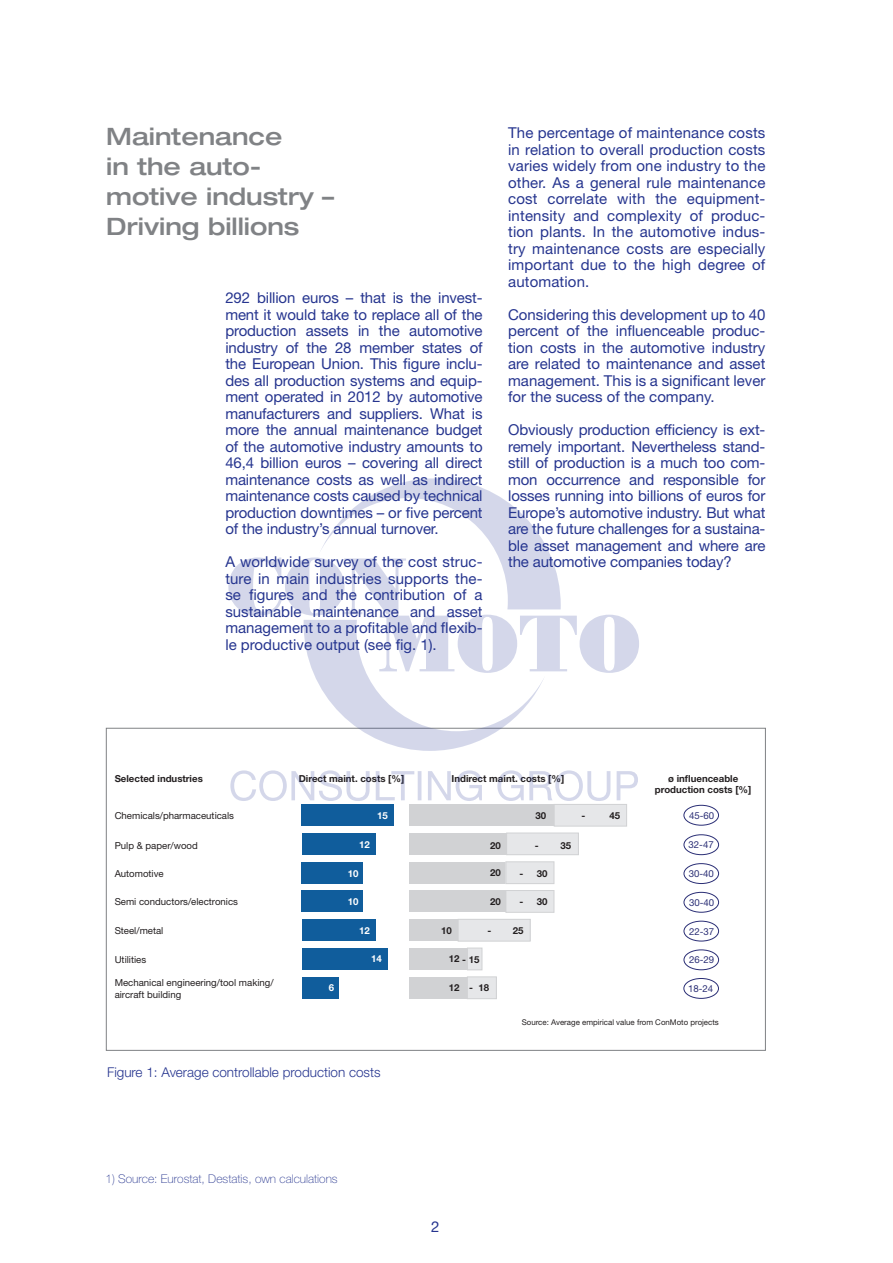
<style>
.page{position:relative;width:893px;height:1263px;background:#fff}
.page>*{position:absolute;margin:0;border:0;box-sizing:border-box;transform-origin:0 0}
.t1{font:500 expanded 24px/30px "Helvetica Neue LT Std";color:#808285}
.t2{font:15px/16.5px "Helvetica Neue LT Std";color:#26358f;text-align:justify}
.t3{font:300 13.5px "Helvetica Neue LT Std";color:#26358f}
.t4{font:100 12px "Helvetica Neue LT Std";color:#26358f}
.t5{font:9.6px/11.6px "Helvetica Neue LT Std";color:#231f20}
.t6{font:700 9.6px/11.6px "Helvetica Neue LT Std";color:#231f20;text-align:center}
.t7{font:9.6px "Helvetica Neue LT Std";color:#2a2e75}
.t8{font:700 9.6px "Helvetica Neue LT Std";color:#fff}
.t9{font:7.95px "Helvetica Neue LT Std";color:#231f20}
</style>
<div class="page">
<div style="left:506px;top:890px;width:48px;height:22px;background:#e6e7e9"></div>
<div style="left:506px;top:890px;width:48px;height:22px;border:1px solid #d1d2d4"></div>
<div style="left:409px;top:919px;width:49px;height:22px;background:#d1d2d4"></div>
<div style="left:409px;top:890px;width:97px;height:22px;background:#d1d2d4"></div>
<div style="left:409px;top:862px;width:97px;height:22px;background:#d1d2d4"></div>
<div style="left:409px;top:833px;width:98px;height:22px;background:#d1d2d4"></div>
<div style="left:302px;top:804px;width:92px;height:22px;background:#105d9c"></div>
<div style="left:302px;top:833px;width:73px;height:22px;background:#105d9c"></div>
<div style="left:302px;top:862px;width:61px;height:22px;background:#105d9c"></div>
<div style="left:302px;top:890px;width:61px;height:22px;background:#105d9c"></div>
<div style="left:302px;top:948px;width:85px;height:22px;background:#105d9c"></div>
<div style="left:302px;top:977px;width:37px;height:21px;background:#105d9c"></div>
<div style="left:302px;top:919px;width:73px;height:22px;background:#105d9c"></div>
<div style="left:409px;top:804px;width:145px;height:22px;background:#d1d2d4"></div>
<div style="left:554px;top:804px;width:73px;height:22px;background:#e6e7e9"></div>
<div style="left:554px;top:804px;width:73px;height:22px;border:1px solid #d1d2d4"></div>
<div style="left:507px;top:833px;width:71px;height:22px;background:#e6e7e9"></div>
<div style="left:506px;top:833px;width:72px;height:22px;border:1px solid #d1d2d4"></div>
<div style="left:506px;top:862px;width:48px;height:22px;background:#e6e7e9"></div>
<div style="left:506px;top:862px;width:48px;height:22px;border:1px solid #d1d2d4"></div>
<div style="left:458px;top:919px;width:72px;height:22px;background:#e6e7e9"></div>
<div style="left:458px;top:919px;width:72px;height:22px;border:1px solid #d1d2d4"></div>
<div style="left:409px;top:948px;width:58px;height:22px;background:#d1d2d4"></div>
<div style="left:467px;top:948px;width:15px;height:22px;background:#e6e7e9"></div>
<div style="left:467px;top:948px;width:15px;height:22px;border:1px solid #d1d2d4"></div>
<div style="left:409px;top:977px;width:58px;height:22px;background:#d1d2d4"></div>
<div style="left:467px;top:977px;width:29px;height:22px;background:#e6e7e9"></div>
<div style="left:467px;top:977px;width:29px;height:22px;border:1px solid #d1d2d4"></div>
<div style="left:684px;top:805px;width:35px;height:20px;border:1px solid #2a2e75;border-radius:50%"></div>
<div style="left:684px;top:834px;width:35px;height:21px;border:1px solid #2a2e75;border-radius:50%"></div>
<div style="left:684px;top:863px;width:35px;height:21px;border:1px solid #2a2e75;border-radius:50%"></div>
<div style="left:684px;top:892px;width:35px;height:20px;border:1px solid #2a2e75;border-radius:50%"></div>
<div style="left:684px;top:921px;width:35px;height:20px;border:1px solid #2a2e75;border-radius:50%"></div>
<div style="left:684px;top:950px;width:35px;height:20px;border:1px solid #2a2e75;border-radius:50%"></div>
<div style="left:684px;top:978px;width:35px;height:20px;border:1px solid #2a2e75;border-radius:50%"></div>
<svg style="left:228px;top:478px;width:411px;height:323px"></svg>
<p class="t1" style="left:106px;top:121px;width:178px">Maintenance</p>
<p class="t1" style="left:106px;top:151px;width:229px">in the auto&shy;motive industry –</p>
<p class="t1" style="left:106px;top:211px;width:195px">Driving billions</p>
<p class="t2" style="left:225px;top:289px;width:259px">292 billion euros – that is the invest&shy;ment it would take to replace all of the production assets in the automotive industry of the 28 member states of the European Union. This figure inclu&shy;des all production systems and equip&shy;ment operated in 2012 by automotive manufacturers and suppliers. What is more the annual maintenance budget of the automotive industry amounts to 46,4 billion euros – covering all direct maintenance costs as well as indirect maintenance costs caused by technical production downtimes – or five percent of the industry’s annual turnover.</p>
<p class="t2" style="left:225px;top:553px;width:259px">A worldwide survey of the cost struc&shy;ture in main industries supports the&shy;se figures and the contribution of a sustainable maintenance and asset management to a profitable and flexib&shy;le productive output (see fig. 1).</p>
<p class="t2" style="left:508px;top:124px;width:259px">The percentage of maintenance costs in relation to overall production costs varies widely from one industry to the other. As a general rule maintenance cost correlate with the equipment&shy;intensity and complexity of produc&shy;tion plants. In the automotive indus&shy;try maintenance costs are especially important due to the high degree of automation.</p>
<p class="t2" style="left:508px;top:306px;width:259px">Considering this development up to 40 percent of the influenceable produc&shy;tion costs in the automotive industry are related to maintenance and asset management. This is a significant lever for the sucess of the company.</p>
<p class="t2" style="left:508px;top:421px;width:259px">Obviously production efficiency is ext&shy;remely important. Nevertheless stand&shy;still of production is a much too com&shy;mon occurrence and responsible for losses running into billions of euros for Europe’s automotive industry. But what are the future challenges for a sustaina&shy;ble asset management and where are the automotive companies today?</p>
<p class="t6" style="left:115px;top:772px;width:90px">Selected industries</p>
<p class="t6" style="left:299px;top:772px;width:107px">Direct maint. costs [%]</p>
<p class="t6" style="left:452px;top:772px;width:114px">Indirect maint. costs [%]</p>
<p class="t6" style="left:655px;top:772px;width:98px">ø influenceable production costs [%]</p>
<p class="t5" style="left:115px;top:810px;width:121px">Chemicals/pharmaceuticals</p>
<p class="t5" style="left:115px;top:839px;width:85px">Pulp &amp; paper/wood</p>
<p class="t5" style="left:115px;top:867px;width:51px">Automotive</p>
<p class="t6" style="left:535px;top:809px;width:12px">30</p>
<p class="t6" style="left:581px;top:809px;width:5px">-</p>
<p class="t6" style="left:609px;top:809px;width:12px">45</p>
<p class="t7" style="left:689px;top:810px;width:27px">45-60</p>
<p class="t7" style="left:688px;top:839px;width:27px">32-47</p>
<p class="t7" style="left:689px;top:867px;width:27px">30-40</p>
<p class="t7" style="left:689px;top:897px;width:27px">30-40</p>
<p class="t7" style="left:689px;top:925px;width:27px">22-37</p>
<p class="t7" style="left:689px;top:954px;width:27px">26-29</p>
<p class="t7" style="left:688px;top:983px;width:27px">18-24</p>
<p class="t9" style="left:522px;top:1018px;width:199px">Source: Average empirical value from ConMoto projects</p>
<p class="t8" style="left:377px;top:810px;width:12px">15</p>
<p class="t8" style="left:359px;top:839px;width:12px">12</p>
<p class="t6" style="left:490px;top:839px;width:12px">20</p>
<p class="t6" style="left:535px;top:839px;width:38px">- 35</p>
<p class="t6" style="left:490px;top:867px;width:12px">20</p>
<p class="t6" style="left:519px;top:867px;width:30px">- 30</p>
<p class="t6" style="left:490px;top:895px;width:12px">20</p>
<p class="t6" style="left:519px;top:896px;width:30px">- 30</p>
<p class="t8" style="left:348px;top:867px;width:12px">10</p>
<p class="t8" style="left:348px;top:896px;width:12px">10</p>
<p class="t5" style="left:115px;top:896px;width:125px">Semi conductors/electronics</p>
<p class="t6" style="left:441px;top:924px;width:12px">10</p>
<p class="t6" style="left:487px;top:924px;width:38px">- 25</p>
<p class="t6" style="left:449px;top:953px;width:32px">12 - 15</p>
<p class="t6" style="left:449px;top:982px;width:42px">12 - 18</p>
<p class="t5" style="left:115px;top:925px;width:50px">Steel/metal</p>
<p class="t8" style="left:359px;top:925px;width:12px">12</p>
<p class="t8" style="left:371px;top:953px;width:12px">14</p>
<p class="t5" style="left:115px;top:954px;width:33px">Utilities</p>
<p class="t5" style="left:115px;top:977px;width:160px">Mechanical engineering/tool making/ aircraft building</p>
<p class="t8" style="left:329px;top:982px;width:7px">6</p>
<p class="t3" style="left:107px;top:1064px;width:275px">Figure 1: Average controllable production costs</p>
<p class="t4" style="left:105px;top:1172px;width:234px">1) Source: Eurostat, Destatis, own calculations</p>
<p class="t2" style="left:431px;top:1218px;width:10px">2</p>
</div>
